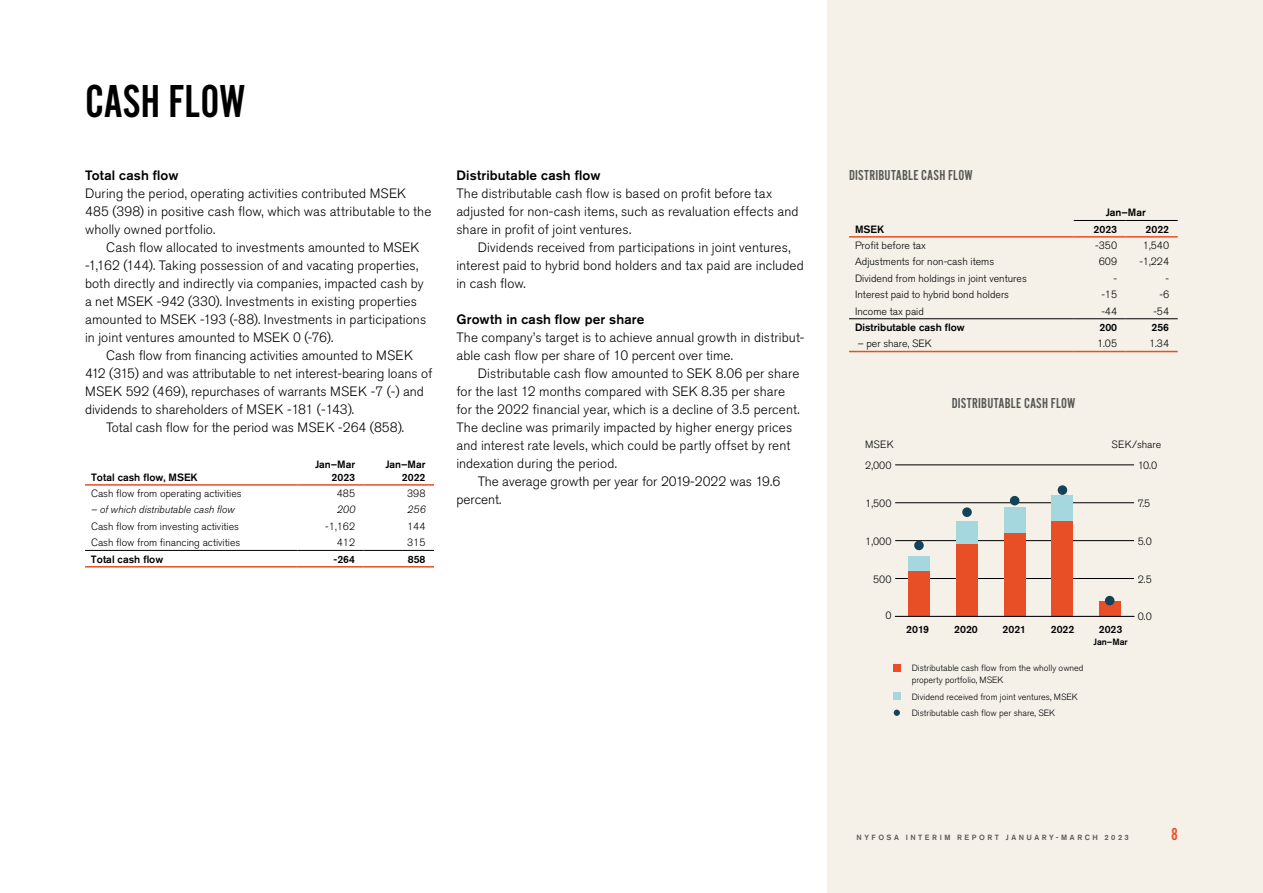
<style>
.page{position:relative;width:1263px;height:893px;background:#fff}
.page>*{position:absolute;margin:0;border:0;box-sizing:border-box;transform-origin:0 0}
.t1{font:48px "Alternate Got No 2 D";color:#000}
.t2{font:18px "Alternate Got No 2 D";color:#e94e24}
.t3{font:15px "Alternate Got No 2 D";letter-spacing:.015em;color:#575756}
.t4{font:300 13.5px/18px "Akzidenz Grotesk Pro";letter-spacing:.005em;color:#000}
.t5{font:500 13.5px "Akzidenz Grotesk Pro";letter-spacing:.01em;color:#000}
.t6{font:300 10.5px "Akzidenz Grotesk Pro";color:#000}
.t7{font:500 10.5px/12.8px "Akzidenz Grotesk Pro";color:#000;text-align:right}
.t8{font:italic 300 10.5px "Akzidenz Grotesk Pro";color:#000}
.t9{font:300 9px/12px "Akzidenz Grotesk Pro";color:#000}
.t10{font:500 9px "Akzidenz Grotesk Pro";color:#000}
.t11{font:500 7.5px "Akzidenz Grotesk Pro";letter-spacing:.34em;color:#575756}
</style>
<div class="page">
<hr style="left:85px;top:550px;width:213px;height:1px;background:#000">
<hr style="left:298px;top:550px;width:66px;height:1px;background:#000">
<hr style="left:364px;top:550px;width:70px;height:1px;background:#000">
<hr style="left:85px;top:484px;width:213px;height:2px;background:#e94e24">
<hr style="left:298px;top:484px;width:66px;height:2px;background:#e94e24">
<hr style="left:364px;top:484px;width:70px;height:2px;background:#e94e24">
<hr style="left:85px;top:566px;width:213px;height:2px;background:#e94e24">
<hr style="left:298px;top:566px;width:66px;height:2px;background:#e94e24">
<hr style="left:364px;top:566px;width:70px;height:2px;background:#e94e24">
<div style="left:828px;top:0;width:435px;height:893px;background:#f5f1e9"></div>
<hr style="left:849px;top:236px;width:225px;height:2px;background:#e94e24">
<hr style="left:1074px;top:236px;width:52px;height:2px;background:#e94e24">
<hr style="left:1126px;top:236px;width:52px;height:2px;background:#e94e24">
<hr style="left:1074px;top:220px;width:52px;height:1px;background:#000">
<hr style="left:1126px;top:220px;width:52px;height:1px;background:#000">
<hr style="left:849px;top:351px;width:225px;height:1px;background:#e94e24">
<hr style="left:1074px;top:351px;width:52px;height:1px;background:#e94e24">
<hr style="left:1126px;top:351px;width:52px;height:1px;background:#e94e24">
<hr style="left:849px;top:318px;width:225px;height:1px;background:#000">
<hr style="left:1074px;top:318px;width:52px;height:1px;background:#000">
<hr style="left:1126px;top:318px;width:52px;height:1px;background:#000">
<hr style="left:895px;top:578px;width:239px;height:1px;background:#000">
<hr style="left:895px;top:540px;width:239px;height:1px;background:#000">
<hr style="left:895px;top:502px;width:239px;height:1px;background:#000">
<hr style="left:895px;top:465px;width:239px;height:1px;background:#000">
<div style="left:908px;top:556px;width:22px;height:15px;background:#a4d7de"></div>
<div style="left:956px;top:521px;width:21px;height:23px;background:#a4d7de"></div>
<div style="left:1004px;top:508px;width:21px;height:25px;background:#a4d7de"></div>
<div style="left:1052px;top:495px;width:21px;height:26px;background:#a4d7de"></div>
<div style="left:908px;top:571px;width:22px;height:45px;background:#e94f26"></div>
<div style="left:956px;top:544px;width:21px;height:72px;background:#e94f26"></div>
<div style="left:1004px;top:533px;width:21px;height:83px;background:#e94f26"></div>
<div style="left:1052px;top:521px;width:21px;height:95px;background:#e94f26"></div>
<div style="left:1099px;top:601px;width:22px;height:15px;background:#e94f26"></div>
<hr style="left:895px;top:616px;width:239px;height:1px;background:#000">
<div style="left:1105px;top:596px;width:9px;height:9px;background:#13425b;border-radius:50%"></div>
<div style="left:1058px;top:485px;width:9px;height:10px;background:#13425b;border-radius:50%"></div>
<div style="left:1010px;top:496px;width:9px;height:9px;background:#13425b;border-radius:50%"></div>
<div style="left:962px;top:507px;width:10px;height:10px;background:#13425b;border-radius:50%"></div>
<div style="left:914px;top:541px;width:10px;height:9px;background:#13425b;border-radius:50%"></div>
<div style="left:894px;top:664px;width:7px;height:7px;background:#e94e24"></div>
<div style="left:894px;top:692px;width:7px;height:8px;background:#a4d7de"></div>
<svg style="left:894px;top:710px;width:6px;height:6px"></svg>
<h1 class="t1" style="left:85px;top:76px;width:162px">CASH FLOW</h1>
<p class="t5" style="left:85px;top:166px;width:95px">Total cash flow</p>
<p class="t4" style="left:85px;top:184px;width:348px">During the period, operating activities contributed MSEK<br>485 (398) in positive cash flow, which was attributable to the wholly owned portfolio.</p>
<p class="t4" style="left:85px;top:238px;width:343px;text-indent:21px">Cash flow allocated to investments amounted to MSEK -1,162 (144). Taking possession of and vacating properties, both directly and indirectly via companies, impacted cash by a net MSEK -942 (330). Investments in existing properties amounted to MSEK -193 (-88). Investments in participations in joint ventures amounted to MSEK 0 (-76).</p>
<p class="t4" style="left:106px;top:346px;width:308px">Cash flow from financing activities amounted to MSEK</p>
<p class="t4" style="left:85px;top:364px;width:349px">412 (315) and was attributable to net interest-bearing loans of</p>
<p class="t4" style="left:85px;top:382px;width:340px">MSEK 592 (469), repurchases of warrants MSEK -7 (-) and</p>
<p class="t4" style="left:85px;top:400px;width:271px">dividends to shareholders of MSEK -181 (-143).</p>
<p class="t4" style="left:106px;top:418px;width:299px">Total cash flow for the period was MSEK -264 (858).</p>
<p class="t7" style="left:91px;top:470px;width:108px">Total cash flow, MSEK</p>
<p class="t7" style="left:315px;top:458px;width:42px">Jan–Mar<br>2023</p>
<p class="t7" style="left:385px;top:458px;width:42px">Jan–Mar<br>2022</p>
<p class="t6" style="left:91px;top:487px;width:152px">Cash flow from operating activities</p>
<p class="t6" style="left:337px;top:487px;width:20px">485</p>
<p class="t6" style="left:407px;top:487px;width:20px">398</p>
<p class="t8" style="left:91px;top:503px;width:145px">– of which distributable cash flow</p>
<p class="t8" style="left:337px;top:503px;width:20px">200</p>
<p class="t8" style="left:407px;top:503px;width:20px">256</p>
<p class="t6" style="left:91px;top:519px;width:150px">Cash flow from investing activities</p>
<p class="t6" style="left:325px;top:519px;width:31px">-1,162</p>
<p class="t6" style="left:407px;top:519px;width:20px">144</p>
<p class="t6" style="left:91px;top:536px;width:151px">Cash flow from financing activities</p>
<p class="t6" style="left:337px;top:536px;width:20px">412</p>
<p class="t6" style="left:407px;top:536px;width:20px">315</p>
<p class="t7" style="left:91px;top:552px;width:74px">Total cash flow</p>
<p class="t7" style="left:333px;top:552px;width:23px">-264</p>
<p class="t7" style="left:408px;top:552px;width:19px">858</p>
<p class="t5" style="left:456px;top:167px;width:146px">Distributable cash flow</p>
<p class="t4" style="left:456px;top:184px;width:344px">The distributable cash flow is based on profit before tax adjusted for non-cash items, such as revaluation effects and share in profit of joint ventures.</p>
<p class="t4" style="left:456px;top:238px;width:349px;text-indent:21px">Dividends received from participations in joint ventures, interest paid to hybrid bond holders and tax paid are included in cash flow.</p>
<p class="t5" style="left:456px;top:311px;width:189px">Growth in cash flow per share</p>
<p class="t4" style="left:456px;top:328px;width:349px">The company’s target is to achieve annual growth in distribut&shy;able cash flow per share of 10 percent over time.</p>
<p class="t4" style="left:456px;top:364px;width:345px;text-indent:21px">Distributable cash flow amounted to SEK 8.06 per share for the last 12 months compared with SEK 8.35 per share for the 2022 financial year, which is a decline of 3.5 percent.<br>The decline was primarily impacted by higher energy prices and interest rate levels, which could be partly offset by rent indexation during the period.</p>
<p class="t4" style="left:456px;top:472px;width:325px;text-indent:21px">The average growth per year for 2019-2022 was 19.6 percent.</p>
<p class="t3" style="left:849px;top:167px;width:125px">DISTRIBUTABLE CASH FLOW</p>
<p class="t7" style="left:1106px;top:206px;width:42px">Jan–Mar</p>
<p class="t7" style="left:855px;top:222px;width:31px">MSEK</p>
<p class="t7" style="left:1093px;top:222px;width:25px">2023</p>
<p class="t7" style="left:1145px;top:222px;width:25px">2022</p>
<p class="t6" style="left:855px;top:238px;width:72px">Profit before tax</p>
<p class="t6" style="left:1095px;top:238px;width:23px">-350</p>
<p class="t6" style="left:1143px;top:238px;width:28px">1,540</p>
<p class="t6" style="left:855px;top:255px;width:141px">Adjustments for non-cash items</p>
<p class="t6" style="left:1099px;top:255px;width:20px">609</p>
<p class="t6" style="left:1139px;top:255px;width:31px">-1,224</p>
<p class="t6" style="left:855px;top:271px;width:173px">Dividend from holdings in joint ventures</p>
<p class="t6" style="left:1114px;top:271px;width:5px">-</p>
<p class="t6" style="left:1165px;top:271px;width:5px">-</p>
<p class="t6" style="left:855px;top:288px;width:156px">Interest paid to hybrid bond holders</p>
<p class="t6" style="left:1101px;top:288px;width:17px">-15</p>
<p class="t6" style="left:1159px;top:288px;width:11px">-6</p>
<p class="t6" style="left:855px;top:304px;width:70px">Income tax paid</p>
<p class="t6" style="left:1101px;top:304px;width:17px">-44</p>
<p class="t6" style="left:1153px;top:304px;width:17px">-54</p>
<p class="t7" style="left:855px;top:321px;width:111px">Distributable cash flow</p>
<p class="t7" style="left:1099px;top:321px;width:19px">200</p>
<p class="t7" style="left:1151px;top:321px;width:19px">256</p>
<p class="t6" style="left:858px;top:337px;width:76px">– per share, SEK</p>
<p class="t6" style="left:1097px;top:337px;width:22px">1.05</p>
<p class="t6" style="left:1149px;top:337px;width:22px">1.34</p>
<p class="t3" style="left:952px;top:396px;width:125px">DISTRIBUTABLE CASH FLOW</p>
<p class="t6" style="left:865px;top:437px;width:30px">MSEK</p>
<p class="t6" style="left:1112px;top:437px;width:51px">SEK/share</p>
<p class="t6" style="left:865px;top:458px;width:28px">2,000</p>
<p class="t6" style="left:1138px;top:458px;width:21px">10.0</p>
<p class="t6" style="left:865px;top:496px;width:28px">1,500</p>
<p class="t6" style="left:1138px;top:496px;width:14px">7.5</p>
<p class="t6" style="left:865px;top:534px;width:28px">1,000</p>
<p class="t6" style="left:1138px;top:534px;width:15px">5.0</p>
<p class="t6" style="left:873px;top:572px;width:20px">500</p>
<p class="t6" style="left:1138px;top:572px;width:15px">2.5</p>
<p class="t6" style="left:885px;top:609px;width:8px">0</p>
<p class="t6" style="left:1138px;top:610px;width:15px">0.0</p>
<p class="t7" style="left:906px;top:623px;width:24px">2019</p>
<p class="t7" style="left:954px;top:623px;width:25px">2020</p>
<p class="t7" style="left:1002px;top:623px;width:25px">2021</p>
<p class="t7" style="left:1051px;top:623px;width:25px">2022</p>
<p class="t7" style="left:1099px;top:623px;width:25px">2023</p>
<p class="t10" style="left:1093px;top:636px;width:36px">Jan–Mar</p>
<p class="t9" style="left:912px;top:662px;width:173px">Distributable cash flow from the wholly owned property portfolio, MSEK</p>
<p class="t9" style="left:912px;top:688px;width:168px;line-height:16.2px">Dividend received from joint ventures, MSEK<br>Distributable cash flow per share, SEK</p>
<p class="t11" style="left:856px;top:833px;width:274px">NYFOSA INTERIM REPORT JANUARY-MARCH 2023</p>
<h2 class="t2" style="left:1171px;top:825px;width:8px">8</h2>
</div>
